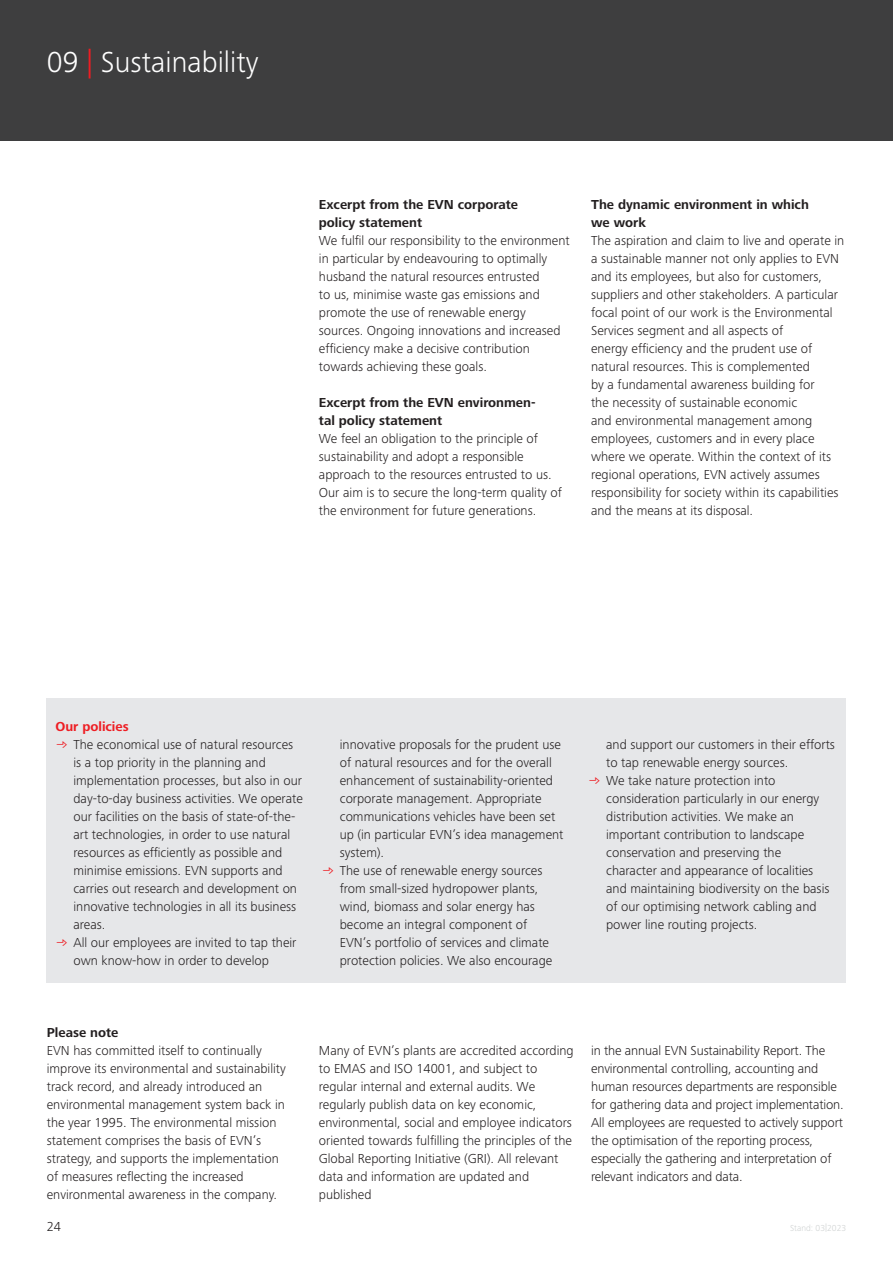
<style>
.page{position:relative;width:893px;height:1263px;background:#fff}
.page>*{position:absolute;margin:0;border:0;box-sizing:border-box;transform-origin:0 0}
.t1{font:300 30px "Frutiger Nextfor EVN";color:#fff}
.englisch{font:300 13.5px/18px "Frutiger Nextfor EVN";color:#231f20}
.englisch-2{font:700 13.5px "Frutiger Next For EVN";color:#231f20}
.t2{font:700 13.5px "Frutiger Next For EVN";color:#ee1d23}
.t3{font:300 9px "Frutiger Nextfor EVN";color:#cfd2d2}
.s1{color:#ee1d23}
.s2{font-size:8.4px}
</style>
<div class="page">
<div style="left:0;top:0;width:893px;height:140px;background:#3e3e3f"></div>
<div style="left:47px;top:698px;width:799px;height:285px;background:#e6e7e9"></div>
<p class="t1" style="left:47px;top:45px;width:213px">09 <span class="s1">|</span> Sustainability</p>
<p class="englisch-2" style="left:319px;top:197px;width:201px">Excerpt from the EVN corporate</p>
<p class="englisch-2" style="left:319px;top:215px;width:105px">policy statement</p>
<p class="englisch" style="left:319px;top:231px;width:252px">We fulfil our responsibility to the environment in particular by endeavouring to optimally husband the natural resources entrusted<br>to us, minimise waste gas emissions and promote the use of renewable energy sources. Ongoing innovations and increased efficiency make a decisive contribution towards achieving these goals.</p>
<p class="englisch-2" style="left:319px;top:395px;width:218px">Excerpt from the EVN environmen-</p>
<p class="englisch-2" style="left:319px;top:413px;width:125px">tal policy statement</p>
<p class="englisch" style="left:319px;top:429px;width:245px">We feel an obligation to the principle of sustainability and adopt a responsible approach to the resources entrusted to us.<br>Our aim is to secure the long-term quality of the environment for future generations.</p>
<p class="englisch-2" style="left:591px;top:197px;width:219px">The dynamic environment in which</p>
<p class="englisch-2" style="left:591px;top:215px;width:56px">we work</p>
<p class="englisch" style="left:591px;top:231px;width:255px">The aspiration and claim to live and operate in a sustainable manner not only applies to EVN and its employees, but also for customers, suppliers and other stakeholders. A particular focal point of our work is the Environmental Services segment and all aspects of<br>energy efficiency and the prudent use of natural resources. This is complemented<br>by a fundamental awareness building for<br>the necessity of sustainable economic<br>and environmental management among employees, customers and in every place where we operate. Within the context of its regional operations, EVN actively assumes responsibility for society within its capabilities and the means at its disposal.</p>
<p class="t2" style="left:55px;top:719px;width:75px">Our policies</p>
<p class="englisch" style="left:73px;top:735px;width:231px;text-indent:-18px"><span class="s1">•</span> The economical use of natural resources is a top priority in the planning and implementation processes, but also in our day-to-day business activities. We operate our facilities on the basis of state-of-the&shy;art technologies, in order to use natural resources as efficiently as possible and minimise emissions. EVN supports and carries out research and development on innovative technologies in all its business areas.</p>
<p class="englisch" style="left:73px;top:933px;width:225px;text-indent:-18px"><span class="s1">•</span> All our employees are invited to tap their own know-how in order to develop</p>
<p class="englisch" style="left:340px;top:735px;width:225px">innovative proposals for the prudent use of natural resources and for the overall enhancement of sustainability-oriented corporate management. Appropriate communications vehicles have been set up (in particular EVN’s idea management system).</p>
<p class="englisch" style="left:340px;top:861px;width:214px;text-indent:-18px"><span class="s1">•</span> The use of renewable energy sources from small-sized hydropower plants, wind, biomass and solar energy has become an integral component of EVN’s portfolio of services and climate protection policies. We also encourage</p>
<p class="englisch" style="left:606px;top:735px;width:230px">and support our customers in their efforts to tap renewable energy sources.</p>
<p class="englisch" style="left:606px;top:771px;width:225px;text-indent:-18px"><span class="s1">•</span> We take nature protection into consideration particularly in our energy distribution activities. We make an important contribution to landscape conservation and preserving the character and appearance of localities and maintaining biodiversity on the basis of our optimising network cabling and power line routing projects.</p>
<p class="englisch-2" style="left:47px;top:1025px;width:73px">Please note</p>
<p class="englisch" style="left:47px;top:1041px;width:241px">EVN has committed itself to continually improve its environmental and sustainability track record, and already introduced an environmental management system back in the year 1995. The environmental mission statement comprises the basis of EVN’s strategy, and supports the implementation of measures reflecting the increased environmental awareness in the company.</p>
<p class="englisch" style="left:319px;top:1041px;width:256px">Many of EVN’s plants are accredited according to EMAS and ISO 14001, and subject to regular internal and external audits. We regularly publish data on key economic, environmental, social and employee indicators oriented towards fulfilling the principles of the Global Reporting Initiative (GRI). All relevant data and information are updated and published</p>
<p class="englisch" style="left:591px;top:1041px;width:254px">in the annual EVN Sustainability Report. The environmental controlling, accounting and human resources departments are responsible for gathering data and project implementation.<br>All employees are requested to actively support the optimisation of the reporting process, especially the gathering and interpretation of relevant indicators and data.</p>
<p class="englisch" style="left:47px;top:1217px;width:16px">24</p>
<p class="t3" style="left:790px;top:1222px;width:58px">Stand: 03<span class="s2">|</span>2023</p>
</div>
